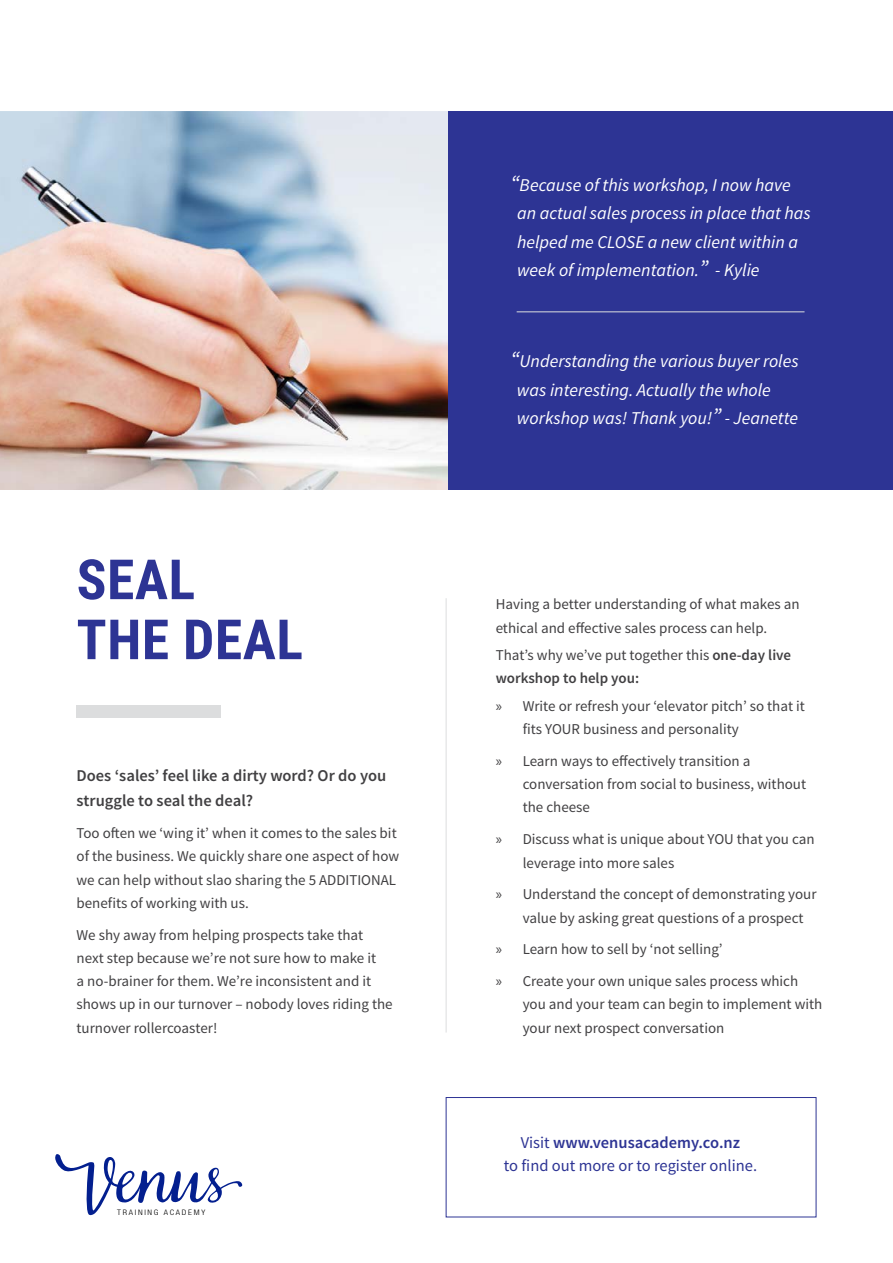
<style>
.page{position:relative;width:893px;height:1263px;background:#fff}
.page>*{position:absolute;margin:0;border:0;box-sizing:border-box;transform-origin:0 0}
.t1{font:700 55.5px/60px "Roboto Condensed";letter-spacing:.01em;color:#2d3494}
.t2{font:italic 18px/28.5px "Source Sans Pro";color:#fff}
.t3{font:16.5px/23.2px "Source Sans Pro";color:#2d3494;text-align:center}
.t4{font:600 16.5px/25.5px "Source Sans Pro";color:#414042}
.t5{font:15px/23.2px "Source Sans Pro";color:#414042}
.t6{font:300 condensed 7.65px "Helvetica Neue LT Std";letter-spacing:.2em;color:#000;scale:1.13 1}
.s1{font-size:22.5px}
.s2{font-weight:600}
.s3{font-family:"Myriad Pro"}
</style>
<div class="page">
<img style="left:0;top:112px;width:448px;height:378px">
<div style="left:448px;top:112px;width:445px;height:378px;background:#2d3494"></div>
<svg style="left:55px;top:1154px;width:188px;height:62px"></svg>
<div style="left:77px;top:705px;width:144px;height:12px;background:#dcddde"></div>
<div style="left:446px;top:1097px;width:370px;height:120px;border:1px solid #2d3494"></div>
<div style="left:77px;top:706px;width:144px;height:12px;background:#dcddde"></div>
<hr style="left:446px;top:598px;width:1px;height:434px;background:#dcddde">
<hr style="left:517px;top:311px;width:287px;height:1px;background:#dcddde">
<h1 class="t1" style="left:77px;top:547px;width:228px">SEAL<br>THE DEAL</h1>
<p class="t4" style="left:77px;top:763px;width:311px">Does ‘sales’ feel like a dirty word? Or do you struggle to seal the deal?</p>
<p class="t5" style="left:77px;top:822px;width:324px">Too often we ‘wing it’ when it comes to the sales bit of the business. We quickly share one aspect of how we can help without slao sharing the 5 ADDITIONAL benefits of working with us.</p>
<p class="t5" style="left:77px;top:923px;width:318px">We shy away from helping prospects take that next step because we’re not sure how to make it<br>a no-brainer for them. We’re inconsistent and it shows up in our turnover – nobody loves riding the turnover rollercoaster!</p>
<p class="t6" style="left:117px;top:1207px;width:79px">TRAINING ACADEMY</p>
<p class="t2" style="left:517px;top:171px;width:295px;text-indent:-7px"><span class="s1">“</span>Because of this workshop, I now have an actual sales process in place that has helped me CLOSE a new client within a week of implementation.<span class="s1">”</span> - Kylie</p>
<p class="t2" style="left:517px;top:347px;width:283px;text-indent:-7px"><span class="s1">“</span>Understanding the various buyer roles was interesting. Actually the whole workshop was! Thank you!<span class="s1">”</span> - Jeanette</p>
<p class="t5" style="left:496px;top:593px;width:305px">Having a better understanding of what makes an ethical and effective sales process can help.</p>
<p class="t5" style="left:496px;top:644px;width:297px">That’s why we’ve put together this <span class="s2">one-day live workshop to help you:</span></p>
<p class="t5" style="left:523px;top:695px;width:284px;text-indent:-27px"><span class="s3">»</span> Write or refresh your ‘elevator pitch’ so that it fits YOUR business and personality</p>
<p class="t5" style="left:523px;top:750px;width:285px;text-indent:-27px"><span class="s3">»</span> Learn ways to effectively transition a conversation from social to business, without the cheese</p>
<p class="t5" style="left:523px;top:828px;width:294px;text-indent:-27px"><span class="s3">»</span> Discuss what is unique about YOU that you can leverage into more sales</p>
<p class="t5" style="left:523px;top:883px;width:295px;text-indent:-27px"><span class="s3">»</span> Understand the concept of demonstrating your value by asking great questions of a prospect</p>
<p class="t5" style="left:496px;top:934px;width:304px;line-height:31.8px"><span class="s3">»</span> Learn how to sell by ‘not selling’<br><span class="s3">»</span> Create your own unique sales process which</p>
<p class="t5" style="left:523px;top:993px;width:301px">you and your team can begin to implement with your next prospect conversation</p>
<p class="t3" style="left:504px;top:1131px;width:255px">Visit <span class="s2">www.venusacademy.co.nz<br></span>to find out more or to register online.</p>
</div>
